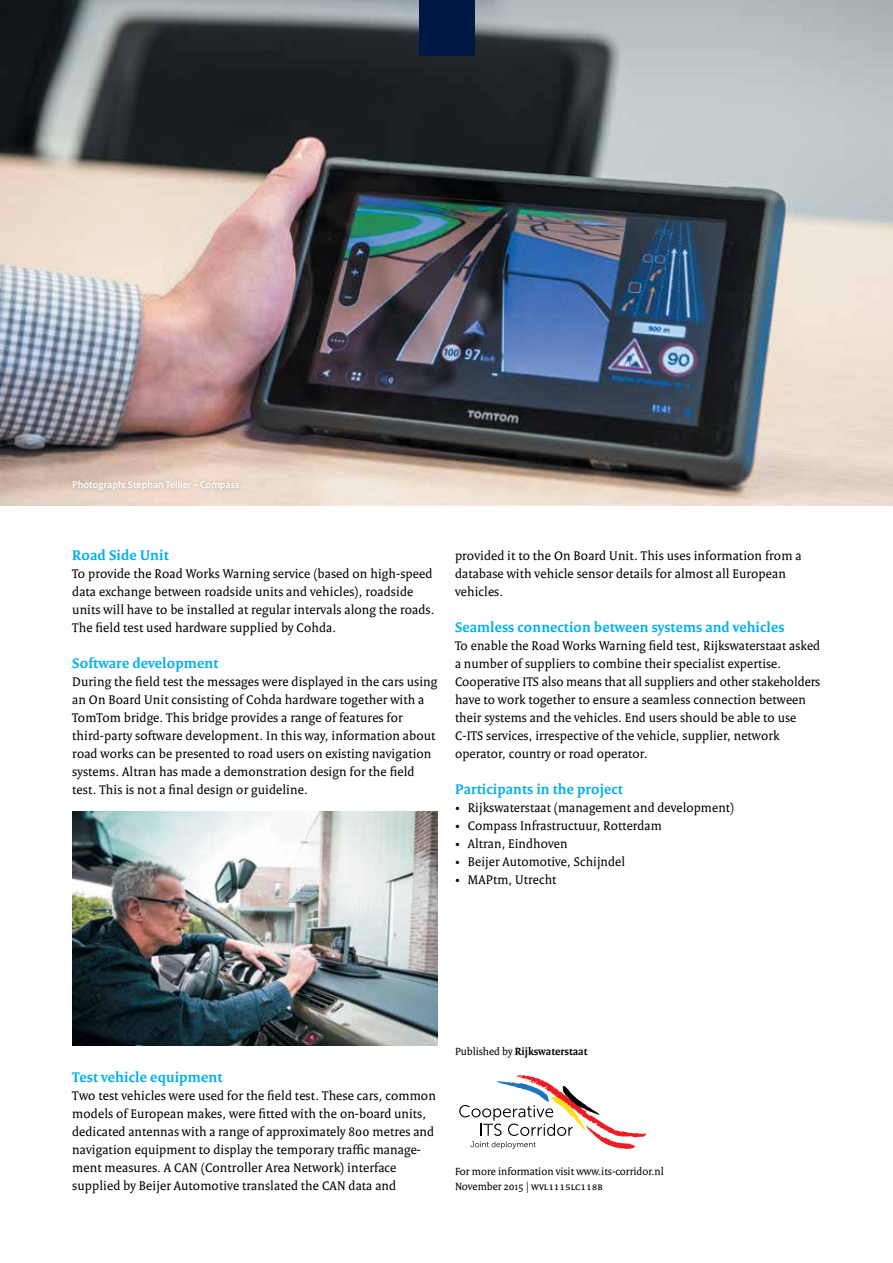
<style>
.page{position:relative;width:893px;height:1263px;background:#fff}
.page>*{position:absolute;margin:0;border:0;box-sizing:border-box;transform-origin:0 0}
.t1{font:700 15px "Rijksoverheid Serif";letter-spacing:.01em;color:#00aeef}
.t2{font:13.5px/18px "Rijksoverheid Serif";letter-spacing:.01em;color:#000}
.t3{font:11.25px/15px "Rijksoverheid Serif";color:#000}
.t4{font:700 11.25px "Rijksoverheid Serif";color:#000}
.t5{font:700 10.5px "Rijksoverheid Sans";color:#fff}
.s1{font-weight:400}
</style>
<div class="page">
<img style="left:0;top:0;width:893px;height:506px">
<svg style="left:459px;top:1075px;width:187px;height:74px"></svg>
<div style="left:69px;top:476px;width:175px;height:18px;background:#000;opacity:.27"></div>
<img style="left:72px;top:812px;width:366px;height:234px">
<div style="left:419px;top:0;width:55px;height:55px;background:#001844"></div>
<p class="t5" style="left:72px;top:479px;width:169px">Photograph: Stephan Tellier – Compass</p>
<p class="t1" style="left:72px;top:546px;width:98px">Road Side Unit</p>
<p class="t2" style="left:72px;top:564px;width:364px">To provide the Road Works Warning service (based on high-speed data exchange between roadside units and vehicles), roadside units will have to be installed at regular intervals along the roads.<br>The field test used hardware supplied by Cohda.</p>
<p class="t1" style="left:72px;top:654px;width:148px">Software development</p>
<p class="t2" style="left:72px;top:672px;width:366px">During the field test the messages were displayed in the cars using an On Board Unit consisting of Cohda hardware together with a TomTom bridge. This bridge provides a range of features for third-party software development. In this way, information about road works can be presented to road users on existing navigation systems. Altran has made a demonstration design for the field test. This is not a final design or guideline.</p>
<p class="t2" style="left:455px;top:546px;width:348px">provided it to the On Board Unit. This uses information from a database with vehicle sensor details for almost all European vehicles.</p>
<p class="t1" style="left:455px;top:618px;width:331px">Seamless connection between systems and vehicles</p>
<p class="t2" style="left:455px;top:636px;width:367px">To enable the Road Works Warning field test, Rijkswaterstaat asked a number of suppliers to combine their specialist expertise.<br>Cooperative ITS also means that all suppliers and other stakeholders have to work together to ensure a seamless connection between their systems and the vehicles. End users should be able to use C-ITS services, irrespective of the vehicle, supplier, network operator, country or road operator.</p>
<p class="t1" style="left:455px;top:780px;width:169px">Participants in the project</p>
<p class="t2" style="left:455px;top:798px;width:281px">• Rijkswaterstaat (management and development)</p>
<p class="t2" style="left:455px;top:816px;width:208px">• Compass Infrastructuur, Rotterdam</p>
<p class="t2" style="left:455px;top:834px;width:114px">• Altran, Eindhoven</p>
<p class="t2" style="left:455px;top:852px;width:172px">• Beijer Automotive, Schijndel</p>
<p class="t2" style="left:455px;top:870px;width:103px">• MAPtm, Utrecht</p>
<p class="t1" style="left:72px;top:1068px;width:152px">Test vehicle equipment</p>
<p class="t2" style="left:72px;top:1086px;width:365px">Two test vehicles were used for the field test. These cars, common models of European makes, were fitted with the on-board units, dedicated antennas with a range of approximately 800 metres and navigation equipment to display the temporary traffic manage&shy;ment measures. A CAN (Controller Area Network) interface supplied by Beijer Automotive translated the CAN data and</p>
<p class="t4" style="left:455px;top:1044px;width:134px"><span class="s1">Published by</span> Rijkswaterstaat</p>
<p class="t3" style="left:455px;top:1164px;width:210px">For more information visit www.its-corridor.nl<br>November 2015 | wvl1115lc118b</p>
</div>
